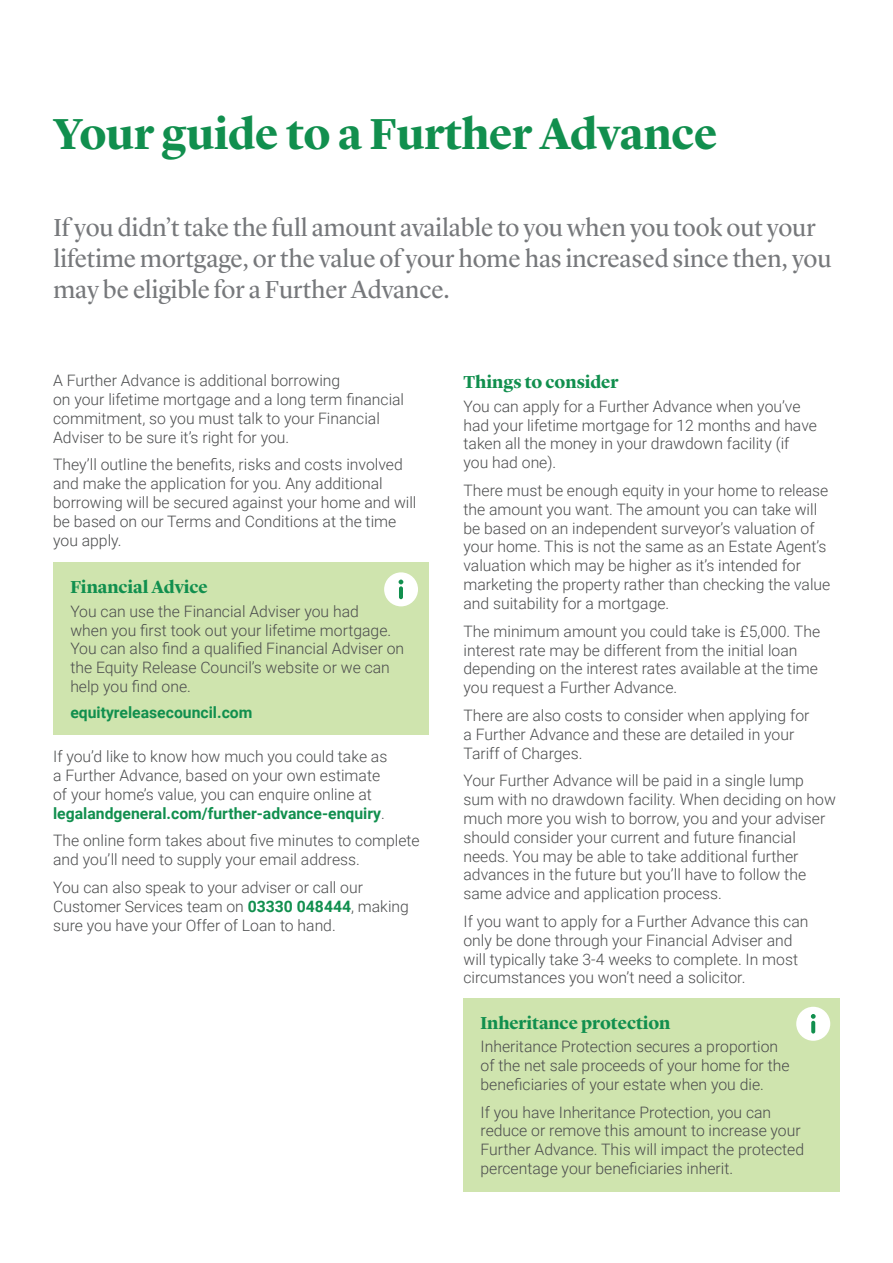
<style>
.page{position:relative;width:893px;height:1263px;background:#fff}
.page>*{position:absolute;margin:0;border:0;box-sizing:border-box;transform-origin:0 0}
.t1{font:700 45px "Lyon Display";letter-spacing:-.005em;color:#118f4e}
.H3_Subhead{font:25.5px/30.6px "Lyon Display";color:#76787b}
.H3_Lyon_12_Bd{font:700 18px "Lyon Display";color:#118f4e}
.BODY_10_5_12_6{font:300 15.75px/18.9px "Roboto";color:#4b4c4d}
.BODY_10_5_12_6-2{font:700 15.75px "Roboto";color:#118f4e}
.s1{font-weight:700;color:#118f4e}
</style>
<div class="page">
<div style="left:53px;top:562px;width:376px;height:173px;background:#cfe4ae"></div>
<div style="left:384px;top:572px;width:34px;height:34px;background:#fff;border-radius:50%"></div>
<svg style="left:399px;top:580px;width:4px;height:4px"></svg>
<hr style="left:399px;top:586px;width:4px;height:13px;background:#118f4e;border-radius:2px">
<div style="left:463px;top:998px;width:377px;height:193px;background:#cfe4ae"></div>
<div style="left:796px;top:1007px;width:34px;height:34px;background:#fff;border-radius:50%"></div>
<svg style="left:811px;top:1014px;width:5px;height:5px"></svg>
<svg style="left:811px;top:1021px;width:4px;height:12px"></svg>
<h2 class="t1" style="left:53px;top:100px;width:666px">Your guide to a Further Advance</h2>
<p class="H3_Subhead" style="left:54px;top:211px;width:779px">If you didn’t take the full amount available to you when you took out your lifetime mortgage, or the value of your home has increased since then, you may be eligible for a Further Advance.</p>
<p class="BODY_10_5_12_6" style="left:53px;top:371px;width:353px">A Further Advance is additional borrowing<br>on your lifetime mortgage and a long term financial commitment, so you must talk to your Financial Adviser to be sure it’s right for you.</p>
<p class="BODY_10_5_12_6" style="left:53px;top:455px;width:365px">They’ll outline the benefits, risks and costs involved and make the application for you. Any additional borrowing will be secured against your home and will be based on our Terms and Conditions at the time you apply.</p>
<p class="H3_Lyon_12_Bd" style="left:70px;top:573px;width:139px">Financial Advice</p>
<p class="BODY_10_5_12_6" style="left:70px;top:601px;width:335px">You can use the Financial Adviser you had<br>when you first took out your lifetime mortgage.<br>You can also find a qualified Financial Adviser on the Equity Release Council’s website or we can help you find one.</p>
<p class="BODY_10_5_12_6-2" style="left:70px;top:701px;width:184px">equityreleasecouncil.com</p>
<p class="BODY_10_5_12_6" style="left:53px;top:747px;width:336px">If you’d like to know how much you could take as a Further Advance, based on your own estimate of your home’s value, you can enquire online at <span class="s1">legalandgeneral.com/further-advance-enquiry</span>.</p>
<p class="BODY_10_5_12_6" style="left:53px;top:831px;width:368px">The online form takes about five minutes to complete and you’ll need to supply your email address.</p>
<p class="BODY_10_5_12_6" style="left:53px;top:877px;width:357px">You can also speak to your adviser or call our<br>Customer Services team on <span class="s1">03330 048444</span>, making sure you have your Offer of Loan to hand.</p>
<p class="H3_Lyon_12_Bd" style="left:463px;top:368px;width:156px">Things to consider</p>
<p class="BODY_10_5_12_6" style="left:463px;top:396px;width:355px">You can apply for a Further Advance when you’ve had your lifetime mortgage for 12 months and have taken all the money in your drawdown facility (if you had one).</p>
<p class="BODY_10_5_12_6" style="left:463px;top:480px;width:368px">There must be enough equity in your home to release the amount you want. The amount you can take will be based on an independent surveyor’s valuation of your home. This is not the same as an Estate Agent’s valuation which may be higher as it’s intended for marketing the property rather than checking the value and suitability for a mortgage.</p>
<p class="BODY_10_5_12_6" style="left:463px;top:621px;width:358px">The minimum amount you could take is £5,000. The interest rate may be different from the initial loan depending on the interest rates available at the time you request a Further Advance.</p>
<p class="BODY_10_5_12_6" style="left:463px;top:705px;width:347px">There are also costs to consider when applying for a Further Advance and these are detailed in your<br>Tariff of Charges.</p>
<p class="BODY_10_5_12_6" style="left:463px;top:770px;width:374px">Your Further Advance will be paid in a single lump sum with no drawdown facility. When deciding on how much more you wish to borrow, you and your adviser should consider your current and future financial needs. You may be able to take additional further advances in the future but you’ll have to follow the same advice and application process.</p>
<p class="BODY_10_5_12_6" style="left:463px;top:911px;width:346px">If you want to apply for a Further Advance this can only be done through your Financial Adviser and will typically take 3-4 weeks to complete. In most circumstances you won’t need a solicitor.</p>
<p class="H3_Lyon_12_Bd" style="left:480px;top:1009px;width:192px">Inheritance protection</p>
<p class="BODY_10_5_12_6" style="left:480px;top:1037px;width:310px">Inheritance Protection secures a proportion of the net sale proceeds of your home for the beneficiaries of your estate when you die.</p>
<p class="BODY_10_5_12_6" style="left:480px;top:1102px;width:325px">If you have Inheritance Protection, you can reduce or remove this amount to increase your Further Advance. This will impact the protected percentage your beneficiaries inherit.</p>
</div>
